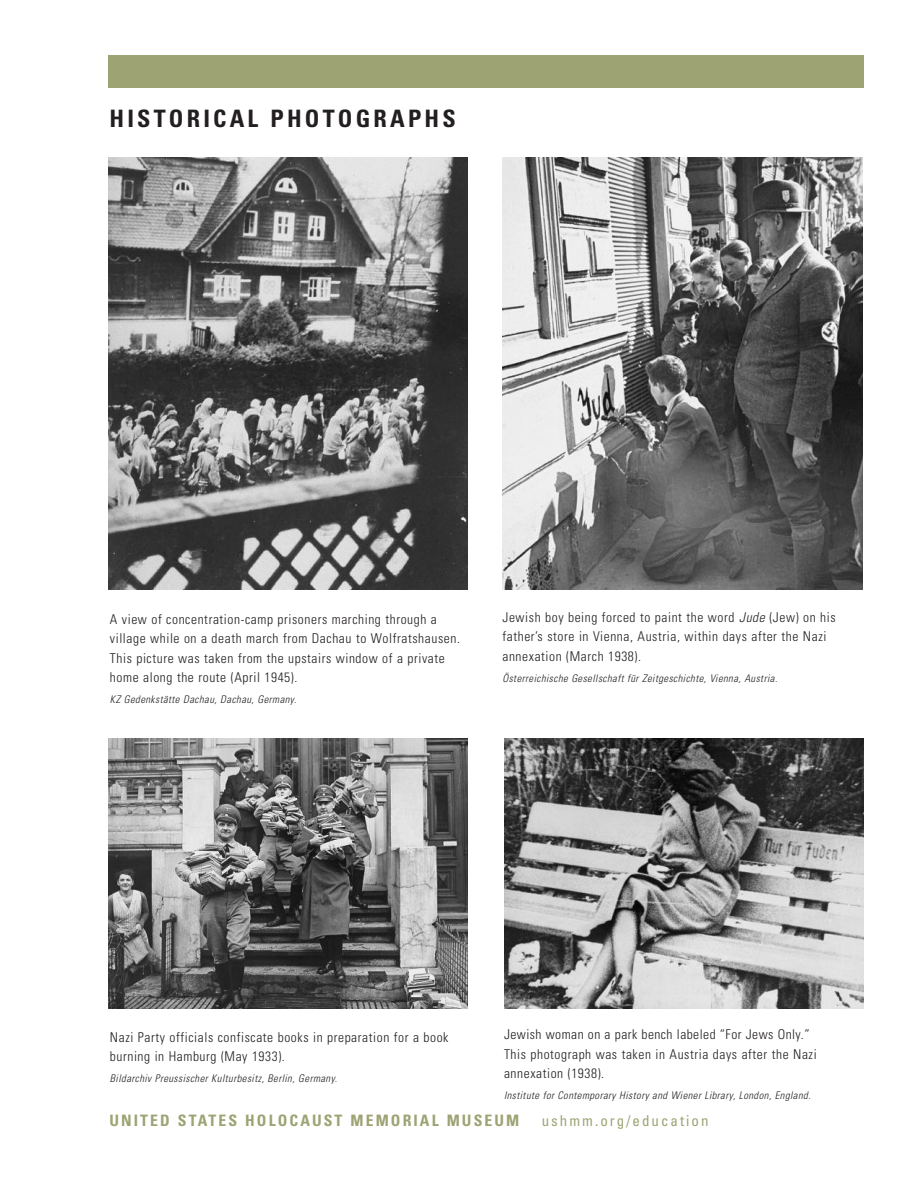
<style>
.page{position:relative;width:918px;height:1188px;background:#fff}
.page>*{position:absolute;margin:0;border:0;box-sizing:border-box;transform-origin:0 0}
.t1{font:700 condensed 24px "Univers";letter-spacing:.135em;color:#231f20}
.t2{font:700 condensed 15.75px "Univers";letter-spacing:.135em;color:#9ea374}
.t3{font:condensed 15px "Univers";letter-spacing:.135em;color:#9ea374}
.t4{font:300 condensed 13.5px/19.5px "Univers";letter-spacing:.045em;color:#231f20}
.t5{font:italic 300 condensed 10.5px "Univers";letter-spacing:.045em;color:#231f20}
.s1{font-style:italic}
</style>
<div class="page">
<div style="left:108px;top:56px;width:756px;height:32px;background:#9ea374"></div>
<img style="left:108px;top:158px;width:360px;height:432px">
<img style="left:108px;top:739px;width:360px;height:270px">
<img style="left:502px;top:158px;width:360px;height:432px">
<img style="left:504px;top:738px;width:360px;height:270px">
<h1 class="t1" style="left:110px;top:109px;width:348px">HISTORICAL PHOTOGRAPHS</h1>
<p class="t4" style="left:110px;top:610px;width:352px">A view of concentration-camp prisoners marching through a village while on a death march from Dachau to Wolfratshausen.<br>This picture was taken from the upstairs window of a private home along the route (April 1945).</p>
<p class="t5" style="left:110px;top:696px;width:188px">KZ Gedenkstätte Dachau, Dachau, Germany.</p>
<p class="t4" style="left:502px;top:608px;width:335px">Jewish boy being forced to paint the word <span class="s1">Jude</span> (Jew) on his father’s store in Vienna, Austria, within days after the Nazi annexation (March 1938).</p>
<p class="t5" style="left:502px;top:674px;width:276px">Österreichische Gesellschaft für Zeitgeschichte, Vienna, Austria.</p>
<p class="t4" style="left:110px;top:1028px;width:340px">Nazi Party officials confiscate books in preparation for a book burning in Hamburg (May 1933).</p>
<p class="t5" style="left:110px;top:1074px;width:229px">Bildarchiv Preussischer Kulturbesitz, Berlin, Germany.</p>
<p class="t4" style="left:504px;top:1026px;width:314px">Jewish woman on a park bench labeled “For Jews Only.”<br>This photograph was taken in Austria days after the Nazi annexation (1938).</p>
<p class="t5" style="left:504px;top:1092px;width:308px">Institute for Contemporary History and Wiener Library, London, England.</p>
<p class="t2" style="left:110px;top:1115px;width:411px">UNITED STATES HOLOCAUST MEMORIAL MUSEUM</p>
<p class="t3" style="left:542px;top:1116px;width:168px">ushmm.org/education</p>
</div>
